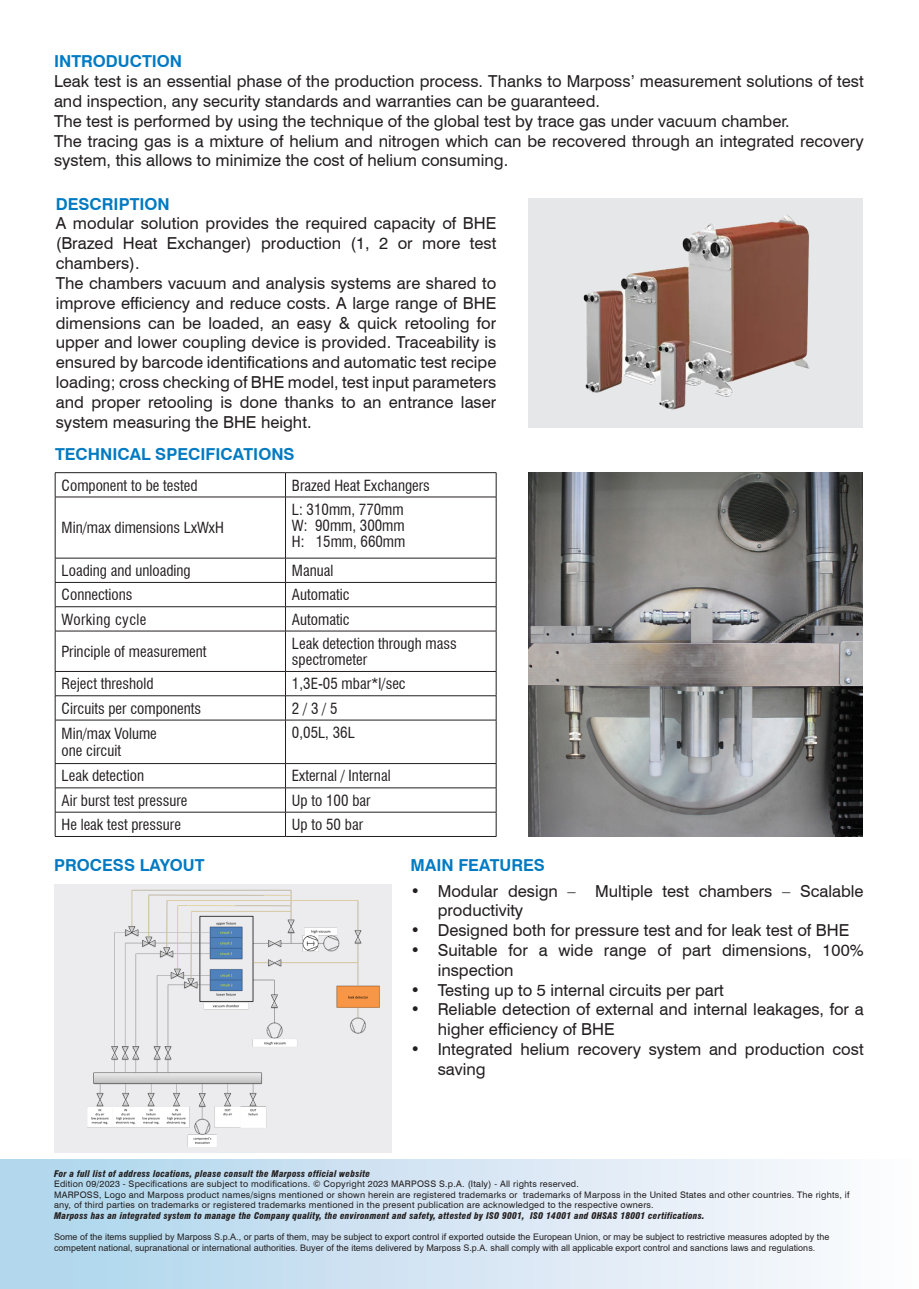
<style>
.page{position:relative;width:919px;height:1289px;background:#fff}
.page>*{position:absolute;margin:0;border:0;box-sizing:border-box;transform-origin:0 0}
.Didascalia{font:16.5px/19.8px "Swiss 721 BT";color:#231f20}
.Didascalia-2{font:700 16.5px "Swiss 721 BT";color:#007ac2}
.Didascalia-3{font:condensed 15px/16px "Swiss 721 BT";color:#231f20}
.Didascalia-4{font:condensed 15px "Swiss 721 BT";letter-spacing:.025em;color:#231f20}
.Piedino{font:9px/10.5px "Swiss 721 BT";letter-spacing:.025em;color:#231f20}
.Testo_piedino_eviden{font:9px/10.8px "Arial";color:#231f20}
.Piedino_bold{font:italic 900 condensed 9px "Swiss 721 BT";letter-spacing:.025em;color:#231f20}
</style>
<div class="page">
<div style="left:0;top:1159px;width:918px;height:129px;background:linear-gradient(to right,#add4eb,#fefafd)"></div>
<img style="left:528px;top:198px;width:334px;height:229px">
<img style="left:528px;top:472px;width:334px;height:364px">
<div style="left:54px;top:884px;width:338px;height:268px;background:#ececee"></div>
<img style="left:87px;top:889px;width:293px;height:257px">
<svg style="left:56px;top:473px;width:440px;height:363px"></svg>
<svg style="left:285px;top:473px;width:1px;height:23px"></svg>
<hr style="left:285px;top:497px;width:1px;height:61px;background:#231f20">
<hr style="left:55px;top:558px;width:230px;height:1px;background:#231f20">
<hr style="left:285px;top:558px;width:211px;height:1px;background:#231f20">
<hr style="left:55px;top:582px;width:230px;height:1px;background:#231f20">
<hr style="left:285px;top:582px;width:211px;height:1px;background:#231f20">
<hr style="left:55px;top:606px;width:230px;height:1px;background:#231f20">
<hr style="left:285px;top:606px;width:211px;height:1px;background:#231f20">
<svg style="left:285px;top:558px;width:1px;height:72px"></svg>
<hr style="left:55px;top:630px;width:230px;height:1px;background:#231f20">
<hr style="left:285px;top:630px;width:211px;height:1px;background:#231f20">
<hr style="left:285px;top:631px;width:1px;height:40px;background:#231f20">
<hr style="left:55px;top:671px;width:230px;height:1px;background:#231f20">
<hr style="left:285px;top:671px;width:211px;height:1px;background:#231f20">
<hr style="left:55px;top:695px;width:230px;height:1px;background:#231f20">
<hr style="left:285px;top:695px;width:211px;height:1px;background:#231f20">
<svg style="left:285px;top:671px;width:1px;height:48px"></svg>
<hr style="left:55px;top:719px;width:230px;height:1px;background:#231f20">
<hr style="left:285px;top:719px;width:211px;height:1px;background:#231f20">
<hr style="left:285px;top:720px;width:1px;height:43px;background:#231f20">
<hr style="left:55px;top:763px;width:230px;height:1px;background:#231f20">
<hr style="left:285px;top:763px;width:211px;height:1px;background:#231f20">
<hr style="left:55px;top:787px;width:230px;height:1px;background:#231f20">
<hr style="left:285px;top:787px;width:211px;height:1px;background:#231f20">
<hr style="left:55px;top:812px;width:230px;height:1px;background:#231f20">
<hr style="left:285px;top:812px;width:211px;height:1px;background:#231f20">
<svg style="left:285px;top:763px;width:1px;height:73px"></svg>
<hr style="left:55px;top:836px;width:230px;height:1px;background:#231f20">
<hr style="left:285px;top:836px;width:211px;height:1px;background:#231f20">
<hr style="left:55px;top:497px;width:1px;height:61px;background:#231f20">
<hr style="left:496px;top:497px;width:1px;height:61px;background:#231f20">
<svg style="left:55px;top:558px;width:1px;height:73px"></svg>
<svg style="left:496px;top:558px;width:1px;height:73px"></svg>
<hr style="left:55px;top:631px;width:1px;height:40px;background:#231f20">
<hr style="left:496px;top:631px;width:1px;height:40px;background:#231f20">
<svg style="left:55px;top:672px;width:1px;height:48px"></svg>
<svg style="left:496px;top:671px;width:1px;height:49px"></svg>
<hr style="left:55px;top:720px;width:1px;height:43px;background:#231f20">
<hr style="left:496px;top:720px;width:1px;height:43px;background:#231f20">
<svg style="left:55px;top:764px;width:1px;height:72px"></svg>
<svg style="left:496px;top:763px;width:1px;height:73px"></svg>
<hr style="left:55px;top:472px;width:230px;height:1px;background:#231f20">
<svg style="left:55px;top:473px;width:1px;height:23px"></svg>
<hr style="left:285px;top:472px;width:211px;height:1px;background:#231f20">
<svg style="left:496px;top:473px;width:1px;height:24px"></svg>
<hr style="left:55px;top:496px;width:230px;height:1px;background:#231f20">
<hr style="left:285px;top:496px;width:211px;height:1px;background:#231f20">
<p class="Didascalia-2" style="left:54px;top:50px;width:130px">INTRODUCTION</p>
<p class="Didascalia" style="left:54px;top:71px;width:811px">Leak test is an essential phase of the production process. Thanks to Marposs’ measurement solutions of test and inspection, any security standards and warranties can be guaranteed.</p>
<p class="Didascalia" style="left:54px;top:110px;width:737px">The test is performed by using the technique of the global test by trace gas under vacuum chamber.</p>
<p class="Didascalia" style="left:54px;top:130px;width:811px">The tracing gas is a mixture of helium and nitrogen which can be recovered through an integrated recovery system, this allows to minimize the cost of helium consuming.</p>
<p class="Didascalia-2" style="left:56px;top:192px;width:116px">DESCRIPTION</p>
<p class="Didascalia" style="left:56px;top:213px;width:442px;text-align:justify">A modular solution provides the required capacity of BHE (Brazed Heat Exchanger) production (1, 2 or more test chambers).</p>
<p class="Didascalia" style="left:56px;top:272px;width:442px;text-align:justify">The chambers vacuum and analysis systems are shared to improve efficiency and reduce costs. A large range of BHE dimensions can be loaded, an easy &amp; quick retooling for upper and lower coupling device is provided. Traceability is ensured by barcode identifications and automatic test recipe loading; cross checking of BHE model, test input parameters and proper retooling is done thanks to an entrance laser system measuring the BHE height.</p>
<p class="Didascalia-2" style="left:55px;top:442px;width:241px">TECHNICAL SPECIFICATIONS</p>
<p class="Didascalia-3" style="left:62px;top:477px;width:137px">Component to be tested</p>
<p class="Didascalia-3" style="left:292px;top:477px;width:139px">Brazed Heat Exchangers</p>
<p class="Didascalia-3" style="left:62px;top:520px;width:164px">Min/max dimensions LxWxH</p>
<p class="Didascalia-3" style="left:292px;top:501px;width:113px">L: 310mm, 770mm</p>
<p class="Didascalia-3" style="left:292px;top:517px;width:114px">W: 90mm, 300mm</p>
<p class="Didascalia-3" style="left:292px;top:533px;width:115px">H: 15mm, 660mm</p>
<p class="Didascalia-3" style="left:62px;top:562px;width:130px">Loading and unloading</p>
<p class="Didascalia-3" style="left:292px;top:562px;width:43px">Manual</p>
<p class="Didascalia-3" style="left:62px;top:587px;width:72px">Connections</p>
<p class="Didascalia-3" style="left:292px;top:587px;width:59px">Automatic</p>
<p class="Didascalia-4" style="left:62px;top:610px;width:86px">Working cycle</p>
<p class="Didascalia-3" style="left:292px;top:611px;width:59px">Automatic</p>
<p class="Didascalia-3" style="left:62px;top:643px;width:146px">Principle of measurement</p>
<p class="Didascalia-3" style="left:292px;top:635px;width:166px">Leak detection through mass spectrometer</p>
<p class="Didascalia-3" style="left:62px;top:675px;width:93px">Reject threshold</p>
<p class="Didascalia-3" style="left:292px;top:675px;width:115px">1,3E-05 mbar*l/sec</p>
<p class="Didascalia-3" style="left:62px;top:700px;width:141px">Circuits per components</p>
<p class="Didascalia-3" style="left:292px;top:700px;width:47px">2 / 3 / 5</p>
<p class="Didascalia-3" style="left:62px;top:726px;width:97px">Min/max Volume</p>
<p class="Didascalia-3" style="left:62px;top:742px;width:61px">one circuit</p>
<p class="Didascalia-3" style="left:292px;top:724px;width:64px">0,05L, 36L</p>
<p class="Didascalia-3" style="left:62px;top:768px;width:84px">Leak detection</p>
<p class="Didascalia-3" style="left:292px;top:768px;width:100px">External / Internal</p>
<p class="Didascalia-3" style="left:62px;top:792px;width:127px">Air burst test pressure</p>
<p class="Didascalia-3" style="left:292px;top:792px;width:80px">Up to 100 bar</p>
<p class="Didascalia-3" style="left:62px;top:816px;width:121px">He leak test pressure</p>
<p class="Didascalia-3" style="left:292px;top:816px;width:73px">Up to 50 bar</p>
<p class="Didascalia-2" style="left:54px;top:853px;width:152px">PROCESS LAYOUT</p>
<p class="Didascalia-2" style="left:410px;top:853px;width:136px">MAIN FEATURES</p>
<p class="Didascalia" style="left:437px;top:880px;width:427px;text-indent:-27px">• Modular design – Multiple test chambers – Scalable productivity</p>
<p class="Didascalia" style="left:410px;top:919px;width:440px">• Designed both for pressure test and for leak test of BHE</p>
<p class="Didascalia" style="left:437px;top:939px;width:427px;text-indent:-27px">• Suitable for a wide range of part dimensions, 100% inspection</p>
<p class="Didascalia" style="left:410px;top:979px;width:315px">• Testing up to 5 internal circuits per part</p>
<p class="Didascalia" style="left:437px;top:999px;width:427px;text-indent:-27px">• Reliable detection of external and internal leakages, for a higher efficiency of BHE</p>
<p class="Didascalia" style="left:437px;top:1038px;width:427px;text-indent:-27px">• Integrated helium recovery system and production cost saving</p>
<p class="Piedino_bold" style="left:54px;top:1167px;width:317px">For a full list of address locations, please consult the Marposs official website</p>
<p class="Piedino" style="left:54px;top:1178px;width:526px">Edition 09/2023 - Specifications are subject to modifications. © Copyright 2023 MARPOSS S.p.A. (Italy) - All rights reserved.</p>
<p class="Piedino" style="left:54px;top:1188px;width:796px">MARPOSS, Logo and Marposs product names/signs mentioned or shown herein are registered trademarks or trademarks of Marposs in the United States and other countries. The rights, if any, of third parties on trademarks or registered trademarks mentioned in the present publication are acknowledged to the respective owners.</p>
<p class="Piedino_bold" style="left:54px;top:1209px;width:652px">Marposs has an integrated system to manage the Company quality, the environment and safety, attested by ISO 9001, ISO 14001 and OHSAS 18001 certifications.</p>
<p class="Testo_piedino_eviden" style="left:54px;top:1231px;width:776px">Some of the items supplied by Marposs S.p.A., or parts of them, may be subject to export control if exported outside the European Union, or may be subject to restrictive measures adopted by the competent national, supranational or international authorities. Buyer of the items delivered by Marposs S.p.A. shall comply with all applicable export control and sanctions laws and regulations.</p>
</div>
